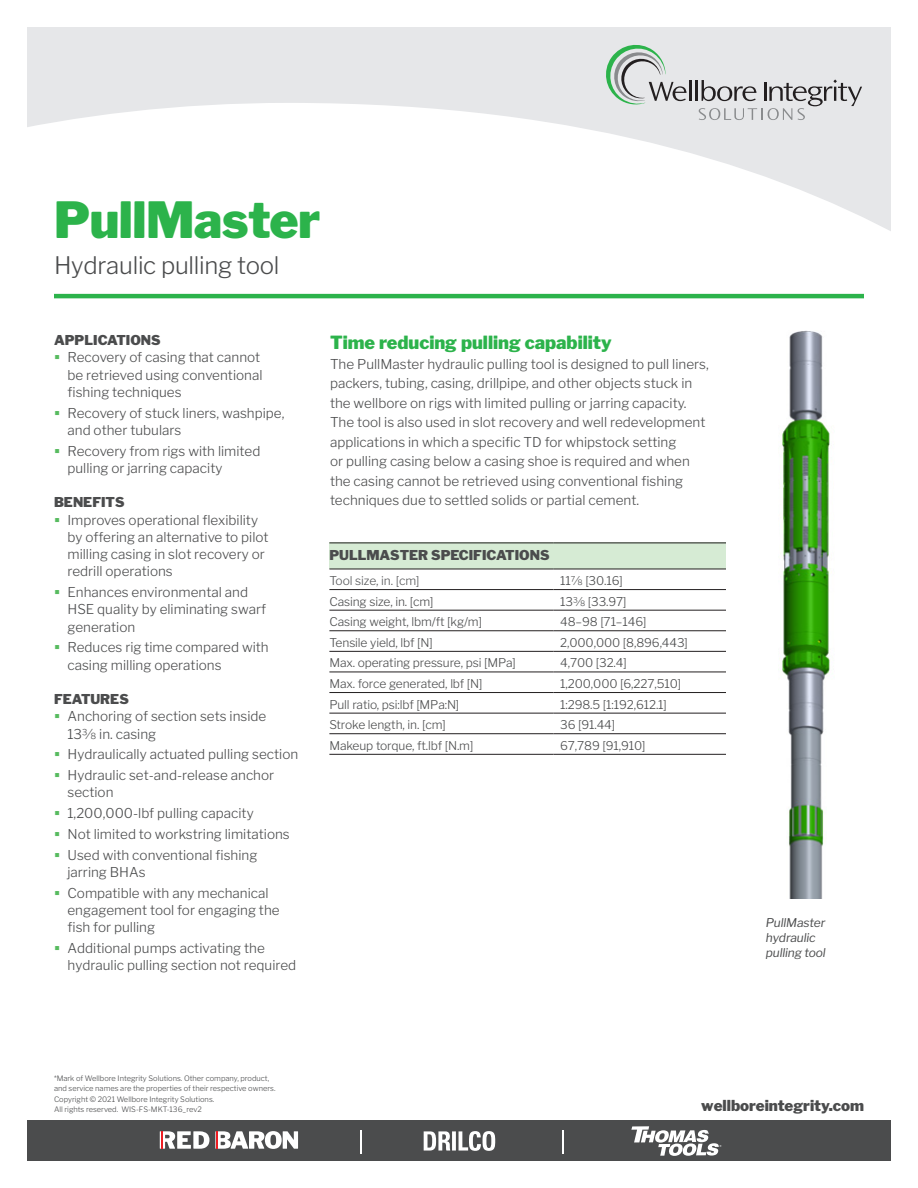
<style>
.page{position:relative;width:918px;height:1188px;background:#fff}
.page>*{position:absolute;margin:0;border:0;box-sizing:border-box;transform-origin:0 0}
.WIS_Headline{font:900 49.5px "Libre Franklin";letter-spacing:-.01em;color:#2cb34b}
.WIS_Headline_Descrip{font:300 24px "Libre Franklin";letter-spacing:-.01em;color:#4b4c4d}
.WIS_Body_Head{font:900 18px "Libre Franklin";color:#2cb34b}
.Wellbore_URL{font:900 15px "Libre Franklin";color:#4b4c4d}
.WIS_Body_Copy{font:300 13.5px/17.2px "Libre Franklin";color:#4b4c4d}
.WIS_Sidebar_Subheads{font:900 13.5px "Libre Franklin";color:#4b4c4d}
.WIS_Table_Head{font:900 13.5px "Libre Franklin";color:#4b4c4d}
.WIS_Table_Text{font:300 12px "Libre Franklin";letter-spacing:-.01em;color:#4b4c4d}
.WIS_Caption{font:italic 12px/15px "Libre Franklin";letter-spacing:-.01em;color:#4b4c4d}
.WIS_Table_2nd_subhea{font:300 12px "Libre Franklin";letter-spacing:-.01em;color:#57585a}
.Boilerplate_info{font:300 7.5px/10.5px "Libre Franklin";color:#4b4c4d}
</style>
<div class="page">
<svg style="left:27px;top:27px;width:864px;height:204px"></svg>
<hr style="left:689px;top:80px;width:2px;height:21px;background:#231f20">
<hr style="left:696px;top:80px;width:2px;height:21px;background:#231f20">
<svg style="left:699px;top:79px;width:163px;height:41px;background:#c7c8ca"></svg>
<svg style="left:602px;top:41px;width:85px;height:65px;background:#c5d0ca"></svg>
<div style="left:0;top:1120px;width:918px;height:50px;background:#4b4c4d"></div>
<svg style="left:160px;top:1131px;width:49px;height:18px"></svg>
<svg style="left:215px;top:1131px;width:83px;height:18px"></svg>
<svg style="left:424px;top:1131px;width:71px;height:20px"></svg>
<svg style="left:631px;top:1126px;width:90px;height:30px"></svg>
<svg style="left:360px;top:1130px;width:1px;height:24px"></svg>
<svg style="left:563px;top:1130px;width:1px;height:24px"></svg>
<div style="left:0;top:0;width:27px;height:1188px;background:#fff"></div>
<div style="left:891px;top:0;width:27px;height:1188px;background:#fff"></div>
<div style="left:0;top:1161px;width:918px;height:27px;background:#fff"></div>
<hr style="left:54px;top:294px;width:810px;height:4px;background:#2cb34b">
<div style="left:329px;top:543px;width:397px;height:26px;background:#d6ebd4"></div>
<hr style="left:329px;top:543px;width:225px;height:1px;background:#231f20">
<hr style="left:554px;top:543px;width:172px;height:1px;background:#231f20">
<hr style="left:329px;top:569px;width:225px;height:1px;background:#231f20">
<hr style="left:554px;top:569px;width:172px;height:1px;background:#231f20">
<hr style="left:329px;top:631px;width:225px;height:1px;background:#231f20">
<hr style="left:554px;top:631px;width:172px;height:1px;background:#231f20">
<hr style="left:329px;top:589px;width:225px;height:1px;background:#231f20">
<hr style="left:554px;top:589px;width:172px;height:1px;background:#231f20">
<hr style="left:329px;top:610px;width:225px;height:1px;background:#231f20">
<hr style="left:554px;top:610px;width:172px;height:1px;background:#231f20">
<hr style="left:329px;top:651px;width:225px;height:1px;background:#231f20">
<hr style="left:554px;top:651px;width:172px;height:1px;background:#231f20">
<hr style="left:329px;top:672px;width:225px;height:1px;background:#231f20">
<hr style="left:554px;top:672px;width:172px;height:1px;background:#231f20">
<hr style="left:329px;top:692px;width:225px;height:1px;background:#231f20">
<hr style="left:554px;top:692px;width:172px;height:1px;background:#231f20">
<hr style="left:329px;top:713px;width:225px;height:1px;background:#231f20">
<hr style="left:554px;top:713px;width:172px;height:1px;background:#231f20">
<hr style="left:329px;top:733px;width:225px;height:1px;background:#231f20">
<hr style="left:554px;top:733px;width:172px;height:1px;background:#231f20">
<hr style="left:329px;top:754px;width:225px;height:1px;background:#231f20">
<hr style="left:554px;top:754px;width:172px;height:1px;background:#231f20">
<img style="left:780px;top:330px;width:50px;height:569px">
<p class="WIS_Headline" style="left:54px;top:191px;width:268px">PullMaster</p>
<p class="WIS_Headline_Descrip" style="left:54px;top:250px;width:227px">Hydraulic pulling tool</p>
<p class="WIS_Sidebar_Subheads" style="left:54px;top:332px;width:108px">APPLICATIONS</p>
<p class="WIS_Body_Copy" style="left:68px;top:349px;width:197px">Recovery of casing that cannot be retrieved using conventional fishing techniques</p>
<p class="WIS_Body_Copy" style="left:68px;top:404px;width:219px">Recovery of stuck liners, washpipe, and other tubulars</p>
<p class="WIS_Body_Copy" style="left:68px;top:442px;width:194px">Recovery from rigs with limited pulling or jarring capacity</p>
<p class="WIS_Sidebar_Subheads" style="left:54px;top:494px;width:72px">BENEFITS</p>
<p class="WIS_Body_Copy" style="left:68px;top:511px;width:203px">Improves operational flexibility by offering an alternative to pilot milling casing in slot recovery or redrill operations</p>
<p class="WIS_Body_Copy" style="left:68px;top:584px;width:200px">Enhances environmental and<br>HSE quality by eliminating swarf generation</p>
<p class="WIS_Body_Copy" style="left:68px;top:639px;width:203px">Reduces rig time compared with casing milling operations</p>
<p class="WIS_Sidebar_Subheads" style="left:54px;top:691px;width:76px">FEATURES</p>
<p class="WIS_Body_Copy" style="left:68px;top:708px;width:200px">Anchoring of section sets inside<br>133⁄8 in. casing</p>
<p class="WIS_Body_Copy" style="left:68px;top:746px;width:232px">Hydraulically actuated pulling section</p>
<p class="WIS_Body_Copy" style="left:68px;top:767px;width:208px">Hydraulic set-and-release anchor section</p>
<p class="WIS_Body_Copy" style="left:68px;top:805px;width:188px">1,200,000-lbf pulling capacity</p>
<p class="WIS_Body_Copy" style="left:68px;top:825px;width:224px">Not limited to workstring limitations</p>
<p class="WIS_Body_Copy" style="left:68px;top:846px;width:191px">Used with conventional fishing jarring BHAs</p>
<p class="WIS_Body_Copy" style="left:68px;top:884px;width:214px">Compatible with any mechanical engagement tool for engaging the fish for pulling</p>
<p class="WIS_Body_Copy" style="left:68px;top:939px;width:230px">Additional pumps activating the hydraulic pulling section not required</p>
<p class="WIS_Body_Head" style="left:330px;top:332px;width:283px">Time reducing pulling capability</p>
<p class="WIS_Body_Copy" style="left:330px;top:354px;width:380px;line-height:19.5px">The PullMaster hydraulic pulling tool is designed to pull liners, packers, tubing, casing, drillpipe, and other objects stuck in the wellbore on rigs with limited pulling or jarring capacity.<br>The tool is also used in slot recovery and well redevelopment applications in which a specific TD for whipstock setting<br>or pulling casing below a casing shoe is required and when the casing cannot be retrieved using conventional fishing techniques due to settled solids or partial cement.</p>
<p class="WIS_Table_Head" style="left:329px;top:547px;width:222px">PULLMASTER SPECIFICATIONS</p>
<p class="WIS_Table_2nd_subhea" style="left:329px;top:574px;width:92px">Tool size, in. [cm]</p>
<p class="WIS_Table_Text" style="left:560px;top:574px;width:64px">117⁄8 [30.16]</p>
<p class="WIS_Table_Text" style="left:329px;top:594px;width:106px">Casing size, in. [cm]</p>
<p class="WIS_Table_Text" style="left:560px;top:594px;width:68px">133⁄8 [33.97]</p>
<p class="WIS_Table_Text" style="left:329px;top:615px;width:154px">Casing weight, lbm/ft [kg/m]</p>
<p class="WIS_Table_Text" style="left:560px;top:615px;width:88px">48–98 [71–146]</p>
<p class="WIS_Table_Text" style="left:329px;top:635px;width:105px">Tensile yield, lbf [N]</p>
<p class="WIS_Table_Text" style="left:560px;top:635px;width:129px">2,000,000 [8,896,443]</p>
<p class="WIS_Table_Text" style="left:329px;top:656px;width:188px">Max. operating pressure, psi [MPa]</p>
<p class="WIS_Table_Text" style="left:560px;top:656px;width:68px">4,700 [32.4]</p>
<p class="WIS_Table_Text" style="left:329px;top:676px;width:155px">Max. force generated, lbf [N]</p>
<p class="WIS_Table_Text" style="left:560px;top:676px;width:122px">1,200,000 [6,227,510]</p>
<p class="WIS_Table_Text" style="left:329px;top:697px;width:131px">Pull ratio, psi:lbf [MPa:N]</p>
<p class="WIS_Table_Text" style="left:560px;top:697px;width:108px">1:298.5 [1:192,612.1]</p>
<p class="WIS_Table_Text" style="left:329px;top:718px;width:118px">Stroke length, in. [cm]</p>
<p class="WIS_Table_Text" style="left:560px;top:718px;width:56px">36 [91.44]</p>
<p class="WIS_Table_Text" style="left:329px;top:738px;width:145px">Makeup torque, ft.lbf [N.m]</p>
<p class="WIS_Table_Text" style="left:560px;top:738px;width:87px">67,789 [91,910]</p>
<p class="WIS_Caption" style="left:766px;top:916px;width:61px">PullMaster hydraulic pulling tool</p>
<p class="Boilerplate_info" style="left:54px;top:1073px;width:223px">*Mark of Wellbore Integrity Solutions. Other company, product, and service names are the properties of their respective owners.<br>Copyright © 2021 Wellbore Integrity Solutions.<br>All rights reserved. WIS-FS-MKT-136_rev2</p>
<p class="Wellbore_URL" style="left:701px;top:1096px;width:164px">wellboreintegrity.com</p>
</div>
